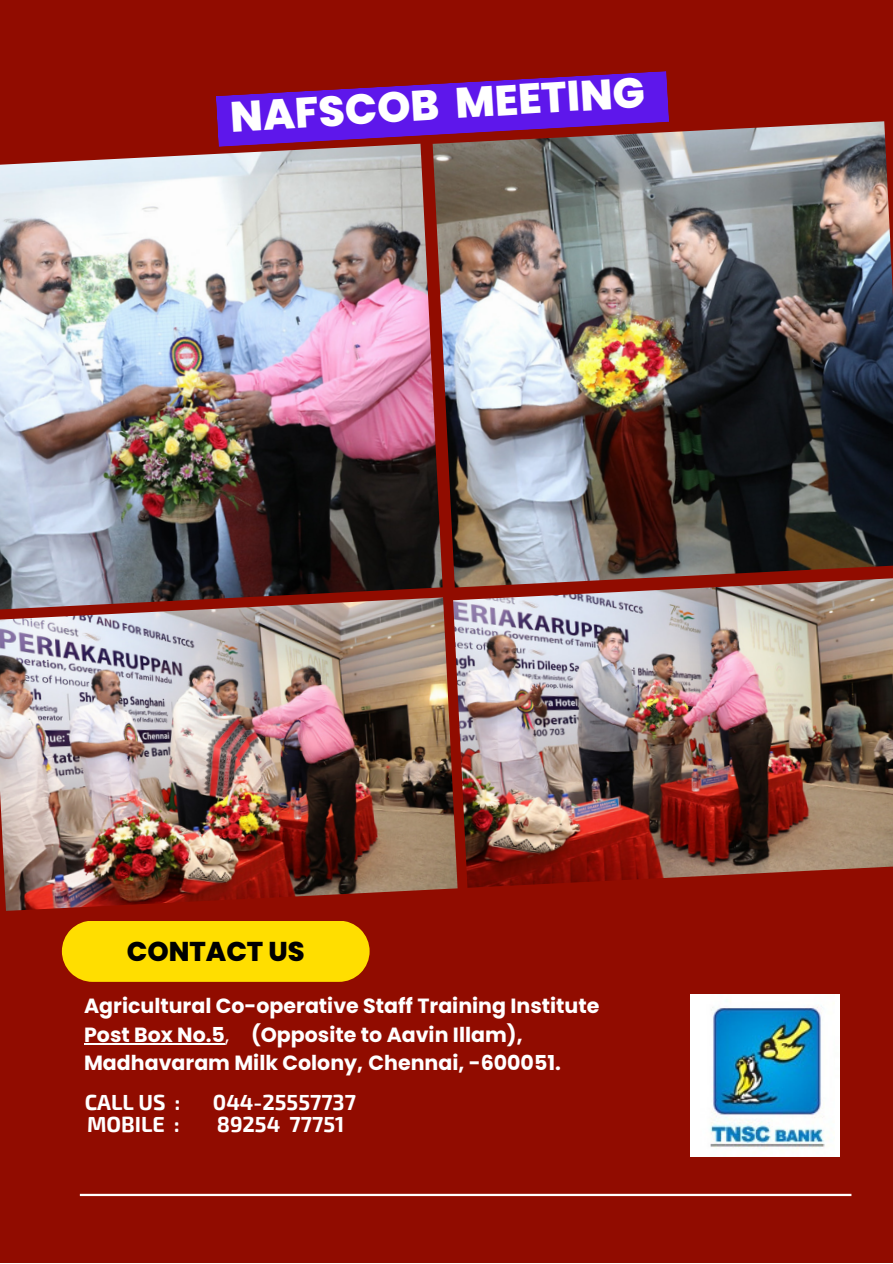
<style>
.page{position:relative;width:893px;height:1264px;background:#fff}
.page>*{position:absolute;margin:0;border:0;box-sizing:border-box;transform-origin:0 0}
.t1{font:800 42.45px "Poppins";color:#fff}
.t2{font:800 27.15px "Poppins";color:#000}
.t3{font:700 21.45px "Exo 2";color:#fff}
.t4{font:700 20.55px "Poppins";color:#fff}
.s1{font-weight:400}
</style>
<div class="page">
<div style="left:0;top:0;width:892px;height:1262px;background:#910c00"></div>
<img style="left:0;top:147px;width:442px;height:450px">
<img style="left:432px;top:121px;width:460px;height:466px">
<svg style="left:216px;top:71px;width:453px;height:76px"></svg>
<hr style="left:80px;top:1193px;width:771px;height:2px;background:#fff">
<div style="left:62px;top:921px;width:307px;height:60px;background:#ffde00"></div>
<img style="left:690px;top:994px;width:149px;height:162px">
<img style="left:0;top:597px;width:457px;height:313px">
<img style="left:453px;top:577px;width:439px;height:310px">
<hr style="left:84px;top:1042px;width:141px;height:2px;background:#fff">
<p class="t1" style="left:229px;top:86px;width:416px;rotate:-3deg">NAFSCOB MEETING</p>
<p class="t2" style="left:127px;top:932px;width:179px">CONTACT US</p>
<p class="t4" style="left:84px;top:991px;width:517px">Agricultural Co-operative Staff Training Institute</p>
<p class="t4" style="left:84px;top:1020px;width:440px">Post Box No.5<span class="s1">,</span> (Opposite to Aavin Illam),</p>
<p class="t4" style="left:84px;top:1048px;width:478px">Madhavaram Milk Colony, Chennai, -600051.</p>
<p class="t3" style="left:85px;top:1088px;width:97px">CALL US :</p>
<p class="t3" style="left:213px;top:1088px;width:145px">044-25557737</p>
<p class="t3" style="left:87px;top:1110px;width:94px">MOBILE :</p>
<p class="t3" style="left:217px;top:1110px;width:129px">89254 77751</p>
</div>
